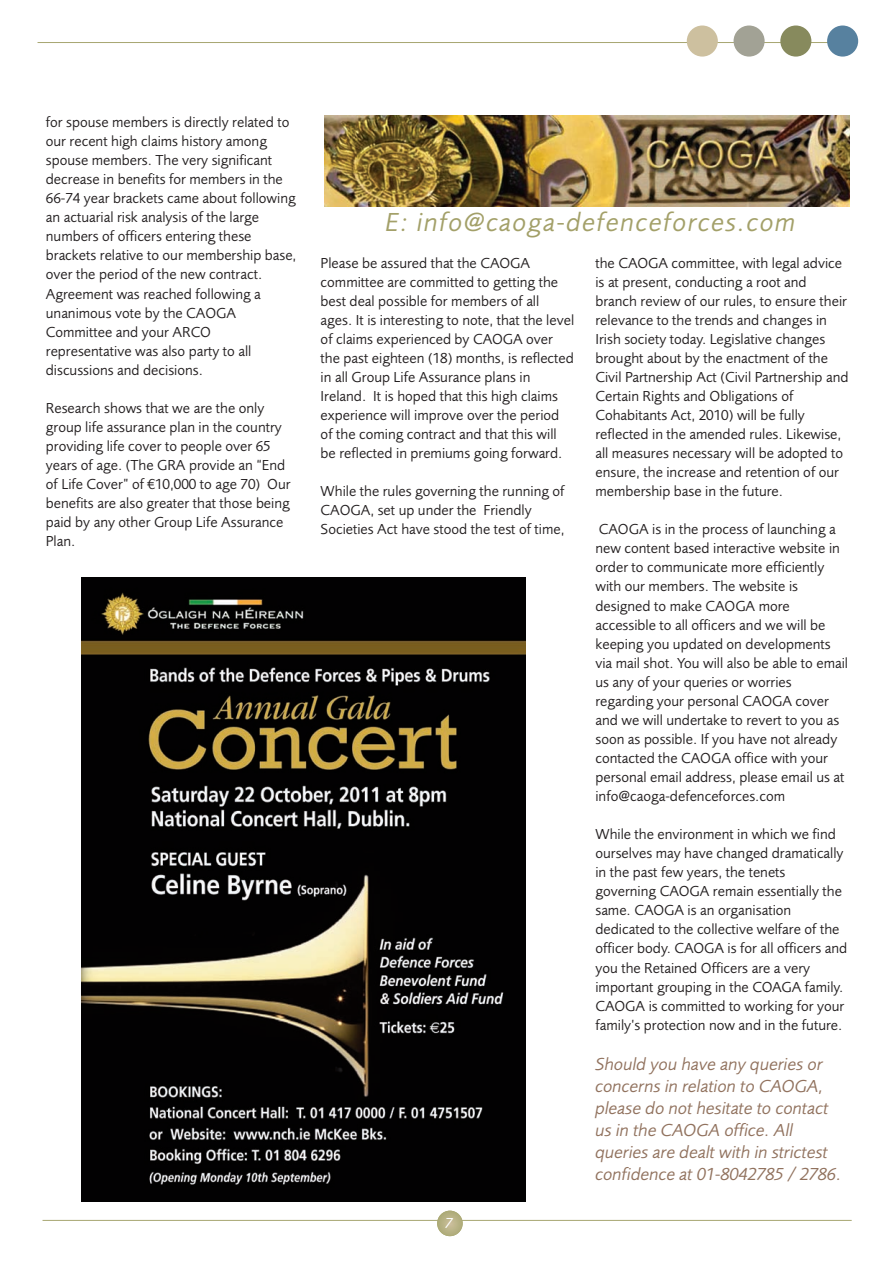
<style>
.page{position:relative;width:893px;height:1263px;background:#fff}
.page>*{position:absolute;margin:0;border:0;box-sizing:border-box;transform-origin:0 0}
.t1{font:italic 27px "Foundry Sans";letter-spacing:.05em;color:#a3a069}
.t2{font:italic 18px/22px "Foundry Sans";color:#91725e}
.t3{font:15px/19px "Foundry Sans";color:#231f20}
.t4{font:italic 15px "Foundry Sans";color:#fff}
</style>
<div class="page">
<hr style="left:38px;top:42px;width:801px;height:1px;background:#a8a772">
<hr style="left:43px;top:1220px;width:809px;height:1px;background:#a8a772">
<svg style="left:437px;top:1211px;width:26px;height:25px"></svg>
<div style="left:687px;top:26px;width:31px;height:31px;background:#cdc09f;border-radius:50%"></div>
<div style="left:734px;top:26px;width:31px;height:31px;background:#a2a295;border-radius:50%"></div>
<div style="left:780px;top:26px;width:31px;height:31px;background:#878a5d;border-radius:50%"></div>
<div style="left:827px;top:26px;width:31px;height:31px;background:#57819f;border-radius:50%"></div>
<img style="left:325px;top:116px;width:525px;height:91px">
<img style="left:81px;top:577px;width:445px;height:624px">
<p class="t3" style="left:46px;top:114px;width:252px">for spouse members is directly related to our recent high claims history among spouse members. The very significant decrease in benefits for members in the 66-74 year brackets came about following an actuarial risk analysis of the large numbers of officers entering these brackets relative to our membership base, over the period of the new contract.<br>Agreement was reached following a unanimous vote by the CAOGA Committee and your ARCO representative was also party to all discussions and decisions.</p>
<p class="t3" style="left:46px;top:400px;width:246px">Research shows that we are the only group life assurance plan in the country providing life cover to people over 65 years of age. (The GRA provide an “End of Life Cover” of ¤10,000 to age 70) Our benefits are also greater that those being paid by any other Group Life Assurance Plan.</p>
<h1 class="t1" style="left:385px;top:212px;width:412px">E: info@caoga-defenceforces.com</h1>
<p class="t3" style="left:321px;top:254px;width:255px">Please be assured that the CAOGA committee are committed to getting the best deal possible for members of all ages. It is interesting to note, that the level of claims experienced by CAOGA over the past eighteen (18) months, is reflected in all Group Life Assurance plans in Ireland. It is hoped that this high claims experience will improve over the period of the coming contract and that this will be reflected in premiums going forward.</p>
<p class="t3" style="left:321px;top:483px;width:246px">While the rules governing the running of<br>CAOGA, set up under the Friendly<br>Societies Act have stood the test of time,</p>
<p class="t4" style="left:445px;top:1217px;width:9px">7</p>
<p class="t3" style="left:595px;top:254px;width:255px">the CAOGA committee, with legal advice is at present, conducting a root and branch review of our rules, to ensure their relevance to the trends and changes in Irish society today. Legislative changes brought about by the enactment of the Civil Partnership Act (Civil Partnership and Certain Rights and Obligations of Cohabitants Act, 2010) will be fully reflected in the amended rules. Likewise, all measures necessary will be adopted to ensure, the increase and retention of our membership base in the future.</p>
<p class="t3" style="left:595px;top:521px;width:254px">CAOGA is in the process of launching a new content based interactive website in order to communicate more efficiently with our members. The website is designed to make CAOGA more accessible to all officers and we will be keeping you updated on developments via mail shot. You will also be able to email us any of your queries or worries regarding your personal CAOGA cover and we will undertake to revert to you as soon as possible. If you have not already contacted the CAOGA office with your personal email address, please email us at info@caoga-defenceforces.com</p>
<p class="t3" style="left:595px;top:826px;width:253px">While the environment in which we find ourselves may have changed dramatically in the past few years, the tenets governing CAOGA remain essentially the same. CAOGA is an organisation dedicated to the collective welfare of the officer body. CAOGA is for all officers and you the Retained Officers are a very important grouping in the COAGA family.<br>CAOGA is committed to working for your family’s protection now and in the future.</p>
<p class="t2" style="left:595px;top:1055px;width:247px">Should you have any queries or concerns in relation to CAOGA, please do not hesitate to contact us in the CAOGA office. All queries are dealt with in strictest confidence at 01-8042785 / 2786.</p>
</div>
